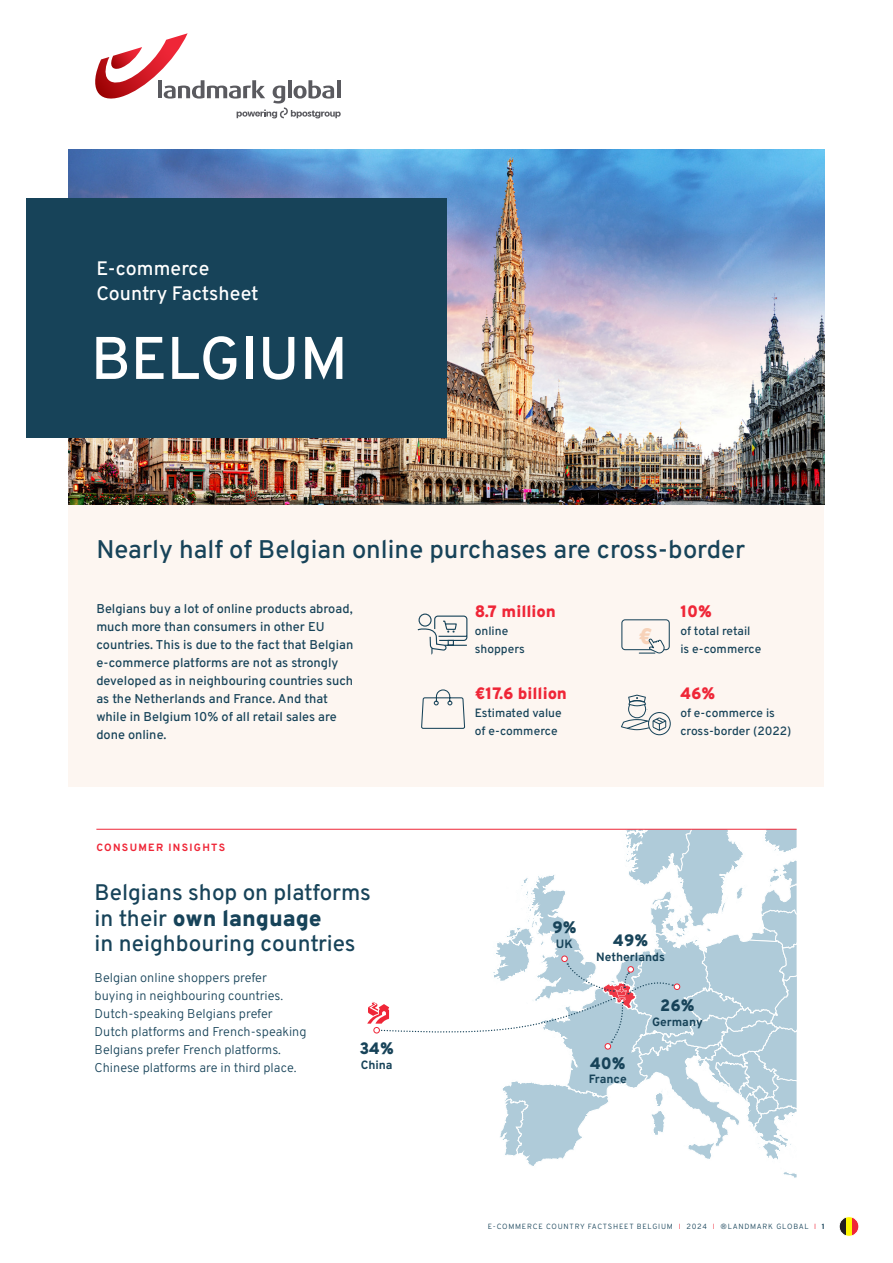
<style>
.page{position:relative;width:893px;height:1263px;background:#fff}
.page>*{position:absolute;margin:0;border:0;box-sizing:border-box;transform-origin:0 0}
.t1{font:500 60px "Overpass";color:#fff}
.t2{font:500 25.5px "Overpass";color:#174359}
.t3{font:500 22.5px/25.5px "Overpass";color:#174359}
.P_infografiek_cijfer{font:900 22.5px "Overpass";color:#f7d2b9}
.t4{font:500 19.5px/25.5px "Overpass";color:#fff}
.P_infografiek_cijfer-2{font:900 16.5px "Overpass";color:#ef2637}
.P_infografiek_cijfer-3{font:900 16.5px "Overpass";color:#174359}
.P_infografiek{font:900 16.5px "Overpass";color:#ef2637}
.t5{font:500 12.75px/18px "Overpass";color:#174359}
.t6{font:300 12.75px/18px "Overpass";color:#174359}
.P_infografiek-2{font:500 12px/18px "Overpass";color:#174359}
.P_infografiek-3{font:700 12px "Overpass";color:#174359}
.Rubriek{font:700 10.5px "Overpass";letter-spacing:.125em;color:#ef2637}
.t7{font:300 7.5px "Overpass";letter-spacing:.1em;color:#174359}
.s1{font-weight:900}
.s2{color:#ef2637}
.s3{font-weight:700}
</style>
<div class="page">
<svg style="left:839px;top:1218px;width:7px;height:18px"></svg>
<div style="left:846px;top:1216px;width:6px;height:20px;background:#fff700"></div>
<svg style="left:852px;top:1218px;width:5px;height:18px"></svg>
<div style="left:839px;top:1216px;width:20px;height:20px;border:1px solid #fff;border-radius:50%"></div>
<div style="left:69px;top:494px;width:755px;height:292px;background:#fdf6f1"></div>
<img style="left:69px;top:150px;width:755px;height:355px">
<div style="left:26px;top:198px;width:420px;height:239px;background:#174359"></div>
<svg style="left:621px;top:695px;width:50px;height:40px"></svg>
<div style="left:621px;top:619px;width:49px;height:31px;border:1px solid #174359;border-radius:3px"></div>
<svg style="left:639px;top:638px;width:28px;height:16px"></svg>
<svg style="left:421px;top:689px;width:45px;height:40px"></svg>
<svg style="left:417px;top:613px;width:51px;height:42px"></svg>
<svg style="left:95px;top:33px;width:246px;height:85px"></svg>
<svg style="left:367px;top:830px;width:430px;height:348px"></svg>
<hr style="left:96px;top:829px;width:701px;height:1px;background:#ef2637">
<h1 class="t4" style="left:96px;top:254px;width:164px">E-commerce<br>Country Factsheet</h1>
<h1 class="t1" style="left:91px;top:310px;width:259px">BELGIUM</h1>
<h2 class="t2" style="left:96px;top:528px;width:650px">Nearly half of Belgian online purchases are cross-border</h2>
<p class="t5" style="left:96px;top:599px;width:259px">Belgians buy a lot of online products abroad, much more than consumers in other EU countries. This is due to the fact that Belgian e-commerce platforms are not as strongly developed as in neighbouring countries such as the Netherlands and France. And that while in Belgium 10% of all retail sales are done online.</p>
<p class="Rubriek" style="left:96px;top:839px;width:130px">CONSUMER INSIGHTS</p>
<p class="P_infografiek_cijfer-2" style="left:475px;top:598px;width:83px">8.7 million</p>
<p class="P_infografiek-2" style="left:475px;top:622px;width:52px">online shoppers</p>
<p class="P_infografiek_cijfer-2" style="left:475px;top:680px;width:94px">€17.6 billion</p>
<p class="P_infografiek-2" style="left:475px;top:703px;width:88px">Estimated value of e-commerce</p>
<p class="P_infografiek_cijfer" style="left:638px;top:618px;width:16px">€</p>
<p class="P_infografiek" style="left:680px;top:598px;width:33px">10%</p>
<p class="P_infografiek-2" style="left:680px;top:622px;width:82px">of total retail is e-commerce</p>
<p class="P_infografiek_cijfer-2" style="left:680px;top:680px;width:37px">46%</p>
<p class="P_infografiek-2" style="left:680px;top:703px;width:112px">of e-commerce is cross-border (2022)</p>
<h2 class="t3" style="left:95px;top:879px;width:278px">Belgians shop on platforms in their <span class="s1">own language<br></span>in neighbouring countries</h2>
<p class="t6" style="left:95px;top:968px;width:214px">Belgian online shoppers prefer buying in neighbouring countries.<br>Dutch-speaking Belgians prefer Dutch platforms and French-speaking Belgians prefer French platforms.<br>Chinese platforms are in third place.</p>
<p class="P_infografiek_cijfer-3" style="left:552px;top:914px;width:26px">9%</p>
<p class="P_infografiek-3" style="left:556px;top:934px;width:19px">UK</p>
<p class="P_infografiek_cijfer-3" style="left:613px;top:927px;width:37px">49%</p>
<p class="P_infografiek-3" style="left:596px;top:947px;width:70px">Netherlands</p>
<p class="P_infografiek_cijfer-3" style="left:660px;top:992px;width:36px">26%</p>
<p class="P_infografiek-3" style="left:652px;top:1012px;width:52px">Germany</p>
<p class="P_infografiek_cijfer-3" style="left:359px;top:1035px;width:36px">34%</p>
<p class="P_infografiek-3" style="left:361px;top:1055px;width:33px">China</p>
<p class="P_infografiek_cijfer-3" style="left:590px;top:1049px;width:37px">40%</p>
<p class="P_infografiek-3" style="left:589px;top:1069px;width:39px">France</p>
<p class="t7" style="left:488px;top:1220px;width:338px">E-COMMERCE COUNTRY FACTSHEET BELGIUM <span class="s2">I</span> 2024 <span class="s2">I</span> ®LANDMARK GLOBAL <span class="s2">I</span> <span class="s3">1</span></p>
</div>
